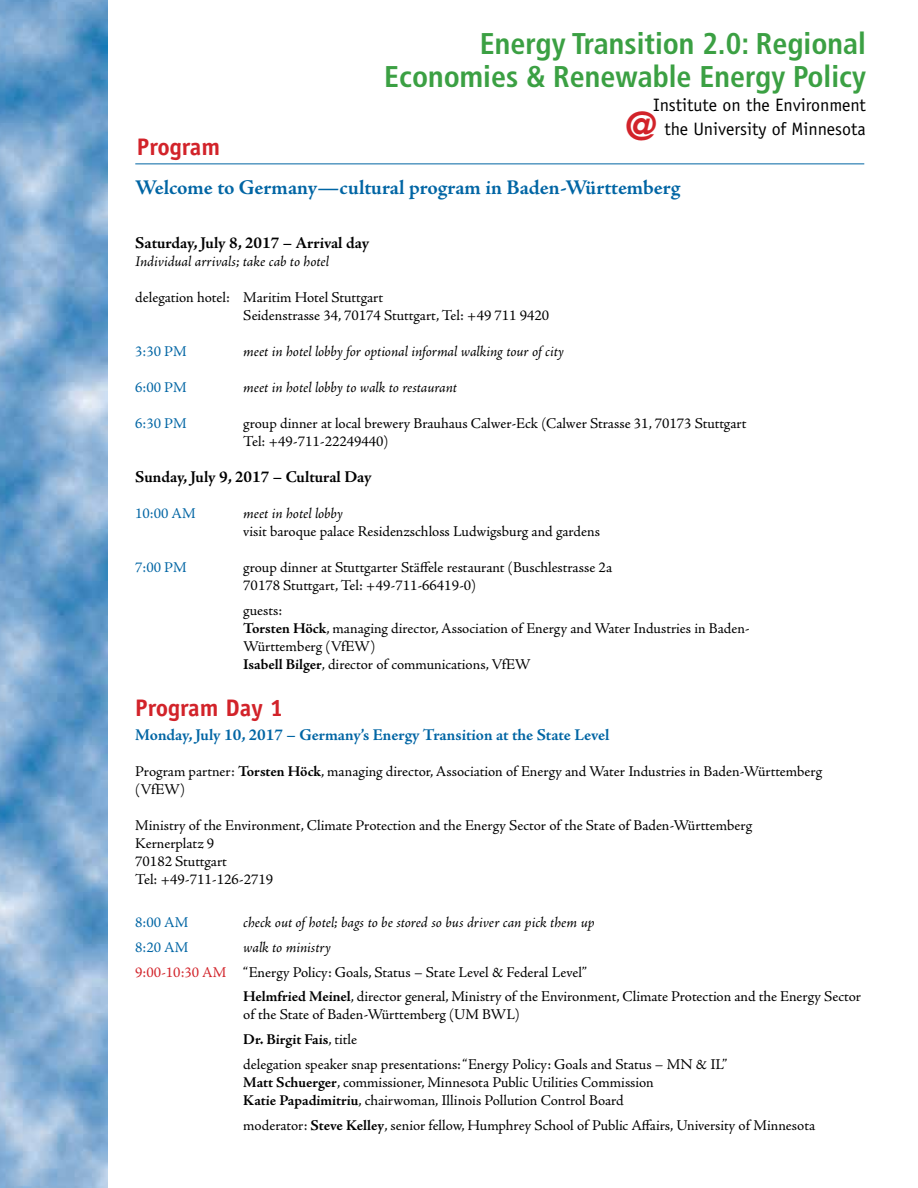
<style>
.page{position:relative;width:918px;height:1188px;background:#fff}
.page>*{position:absolute;margin:0;border:0;box-sizing:border-box;transform-origin:0 0}
.t1{font:italic 700 40.5px "Frutiger LT Std";color:#d2232a}
.t2{font:700 condensed 30px/33px "Frutiger LT Std";color:#3ba043;text-align:right}
.t3{font:700 24px "Officina Sans Std";color:#d2232a}
.t4{font:700 21px "Adobe Jenson Pro";letter-spacing:-.005em;color:#0065a4}
.t5{font:18px "Officina Sans Std";color:#000}
.t6{font:700 16.5px "Adobe Jenson Pro";letter-spacing:-.005em;color:#000}
.t7{font:700 16.5px "Adobe Jenson Pro";letter-spacing:-.005em;color:#0065a4}
.t8{font:15px/18px "Adobe Jenson Pro";letter-spacing:-.005em;color:#000}
.t9{font:italic 15px "Adobe Jenson Pro";letter-spacing:-.005em;color:#000}
.t10{font:15px "Adobe Jenson Pro";color:#0065a4}
.s1{font-weight:700}
.s2{color:#d2232a}
</style>
<div class="page">
<img style="left:0;top:0;width:108px;height:1188px">
<hr style="left:135px;top:164px;width:729px;height:1px;background:#0065a4">
<h2 class="t2" style="left:384px;top:28px;width:483px">Energy Transition 2.0: Regional<br>Economies &amp; Renewable Energy Policy</h2>
<p class="t5" style="left:653px;top:95px;width:214px">Institute on the Environment</p>
<h1 class="t1" style="left:624px;top:102px;width:34px">@</h1>
<p class="t5" style="left:665px;top:119px;width:203px">the University of Minnesota</p>
<h3 class="t3" style="left:137px;top:132px;width:85px">Program</h3>
<h3 class="t4" style="left:135px;top:175px;width:547px">Welcome to Germany—cultural program in Baden-Württemberg</h3>
<p class="t6" style="left:135px;top:233px;width:236px">Saturday, July 8, 2017 – Arrival day</p>
<p class="t9" style="left:135px;top:253px;width:195px">Individual arrivals; take cab to hotel</p>
<p class="t8" style="left:243px;top:289px;width:307px;text-indent:-108px">delegation hotel: Maritim Hotel Stuttgart<br>Seidenstrasse 34, 70174 Stuttgart, Tel: +49 711 9420</p>
<p class="t10" style="left:135px;top:343px;width:53px">3:30 PM</p>
<p class="t9" style="left:243px;top:343px;width:322px">meet in hotel lobby for optional informal walking tour of city</p>
<p class="t10" style="left:135px;top:379px;width:53px">6:00 PM</p>
<p class="t9" style="left:243px;top:379px;width:215px">meet in hotel lobby to walk to restaurant</p>
<p class="t10" style="left:135px;top:415px;width:53px">6:30 PM</p>
<p class="t8" style="left:243px;top:415px;width:505px">group dinner at local brewery Brauhaus Calwer-Eck (Calwer Strasse 31, 70173 Stuttgart<br>Tel: +49-711-22249440)</p>
<p class="t6" style="left:135px;top:467px;width:238px">Sunday, July 9, 2017 – Cultural Day</p>
<p class="t10" style="left:135px;top:505px;width:62px">10:00 AM</p>
<p class="t9" style="left:243px;top:505px;width:101px">meet in hotel lobby</p>
<p class="t8" style="left:243px;top:523px;width:358px">visit baroque palace Residenzschloss Ludwigsburg and gardens</p>
<p class="t10" style="left:135px;top:559px;width:53px">7:00 PM</p>
<p class="t8" style="left:243px;top:559px;width:370px">group dinner at Stuttgarter Stäffele restaurant (Buschlestrasse 2a<br>70178 Stuttgart, Tel: +49-711-66419-0)</p>
<p class="t8" style="left:243px;top:601px;width:508px">guests:<br><span class="s1">Torsten Höck</span>, managing director, Association of Energy and Water Industries in Baden-Württemberg (VfEW)<br><span class="s1">Isabell Bilger</span>, director of communications, VfEW</p>
<h3 class="t3" style="left:135px;top:692px;width:150px">Program Day 1</h3>
<p class="t7" style="left:135px;top:726px;width:476px">Monday, July 10, 2017 – Germany’s Energy Transition at the State Level</p>
<p class="t8" style="left:135px;top:763px;width:688px">Program partner: <span class="s1">Torsten Höck</span>, managing director, Association of Energy and Water Industries in Baden-Württemberg (VfEW)</p>
<p class="t8" style="left:135px;top:817px;width:618px">Ministry of the Environment, Climate Protection and the Energy Sector of the State of Baden-Württemberg Kernerplatz 9<br>70182 Stuttgart<br>Tel: +49-711-126-2719</p>
<p class="t10" style="left:135px;top:914px;width:54px">8:00 AM</p>
<p class="t9" style="left:243px;top:914px;width:353px">check out of hotel; bags to be stored so bus driver can pick them up</p>
<p class="t10" style="left:135px;top:939px;width:54px">8:20 AM</p>
<p class="t9" style="left:243px;top:939px;width:89px">walk to ministry</p>
<p class="t8" style="left:135px;top:963px;width:453px"><span class="s2">9:00-10:30 AM</span> “Energy Policy: Goals, Status – State Level &amp; Federal Level”</p>
<p class="t8" style="left:243px;top:988px;width:619px"><span class="s1">Helmfried Meinel</span>, director general, Ministry of the Environment, Climate Protection and the Energy Sector</p>
<p class="t8" style="left:243px;top:1003px;width:485px;line-height:24.8px">of the State of Baden-Württemberg (UM BWL)<br><span class="s1">Dr. Birgit Fais</span>, title<br>delegation speaker snap presentations: “Energy Policy: Goals and Status – MN &amp; IL”</p>
<p class="t8" style="left:243px;top:1073px;width:412px"><span class="s1">Matt Schuerger</span>, commissioner, Minnesota Public Utilities Commission<br><span class="s1">Katie Papadimitriu</span>, chairwoman, Illinois Pollution Control Board</p>
<p class="t8" style="left:243px;top:1116px;width:573px">moderator: <span class="s1">Steve Kelley</span>, senior fellow, Humphrey School of Public Affairs, University of Minnesota</p>
</div>
